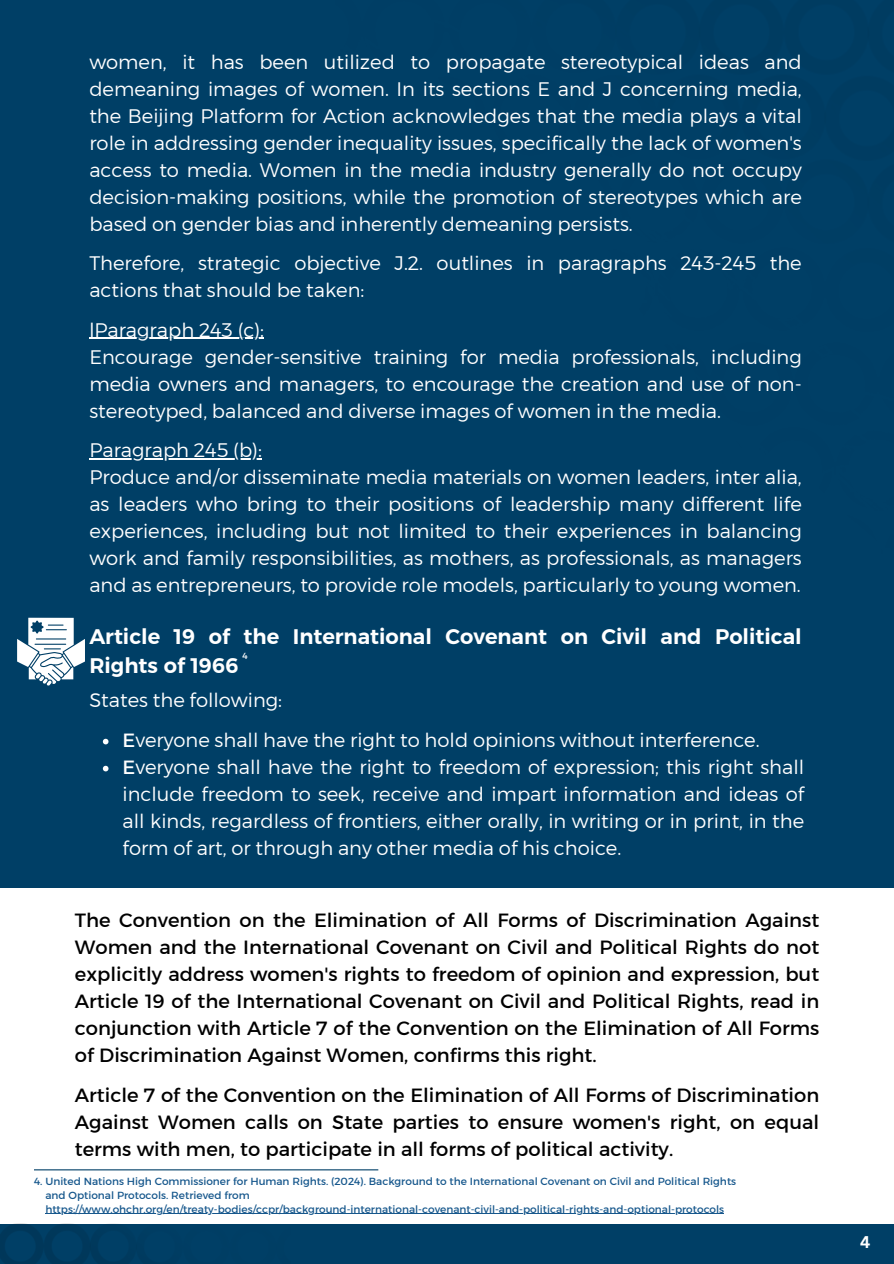
<style>
.page{position:relative;width:894px;height:1264px;background:#fff}
.page>*{position:absolute;margin:0;border:0;box-sizing:border-box;transform-origin:0 0}
.t1{font:700 21px/29.2px "Kief Montaser Semi";color:#fff}
.t2{font:19.5px/27px "Kief Montaser Light";color:#fff}
.t3{font:19.5px/27px "Kief Montaser Regular";color:#000;text-align:justify}
.t4{font:700 16.5px "Canva Sans";color:#fff}
.t5{font:10.5px/14px "Kief Montaser Regular";color:#16578c}
.t6{font:9px "Kief Montaser Regular";color:#fff}
.s1{font-family:"Kief Montaser Regular"}
</style>
<div class="page">
<div style="left:0;top:0;width:893px;height:887px;background:#003f66"></div>
<hr style="left:94px;top:338px;width:170px;height:1px;background:#fff">
<hr style="left:89px;top:458px;width:173px;height:1px;background:#fff">
<svg style="left:103px;top:738px;width:5px;height:6px"></svg>
<svg style="left:103px;top:765px;width:5px;height:6px"></svg>
<div style="left:0;top:1223px;width:893px;height:40px;background:#003f66"></div>
<svg style="left:17px;top:617px;width:67px;height:68px"></svg>
<img style="left:0;top:1223px;width:291px;height:39px">
<hr style="left:34px;top:1169px;width:344px;height:1px;background:#003f66">
<hr style="left:45px;top:1213px;width:679px;height:1px;background:#16578c">
<p class="t2" style="left:89px;top:48px;width:713px;text-align:justify">women, it has been utilized to propagate stereotypical ideas and demeaning images of women. In its sections E and J concerning media, the Beijing Platform for Action acknowledges that the media plays a vital role in addressing gender inequality issues, specifically the lack of women's access to media. Women in the media industry generally do not occupy decision-making positions, while the promotion of stereotypes which are based on gender bias and inherently demeaning persists.</p>
<p class="t2" style="left:89px;top:250px;width:713px">Therefore, strategic objective J.2. outlines in paragraphs 243-245 the actions that should be taken:</p>
<p class="t2" style="left:89px;top:316px;width:713px">اParagraph 243 (c):<br>Encourage gender-sensitive training for media professionals, including media owners and managers, to encourage the creation and use of non&shy;stereotyped, balanced and diverse images of women in the media.</p>
<p class="t2" style="left:89px;top:436px;width:713px">Paragraph 245 (b):<br>Produce and/or disseminate media materials on women leaders, inter alia, as leaders who bring to their positions of leadership many different life experiences, including but not limited to their experiences in balancing work and family responsibilities, as mothers, as professionals, as managers and as entrepreneurs, to provide role models, particularly to young women.</p>
<p class="t1" style="left:89px;top:621px;width:713px">Article 19 of the International Covenant on Civil and Political<br>Rights of 1966</p>
<p class="t6" style="left:242px;top:649px;width:7px">4</p>
<p class="t2" style="left:122px;top:680px;width:638px;line-height:39.3px;text-indent:-33px">States the following:<br><span class="s1">E</span>veryone shall have the right to hold opinions without interference.</p>
<p class="t2" style="left:122px;top:753px;width:683px;text-align:justify"><span class="s1">E</span>veryone shall have the right to freedom of expression; this right shall include freedom to seek, receive and impart information and ideas of all kinds, regardless of frontiers, either orally, in writing or in print, in the form of art, or through any other media of his choice.</p>
<p class="t3" style="left:75px;top:906px;width:745px">The Convention on the Elimination of All Forms of Discrimination Against Women and the International Covenant on Civil and Political Rights do not explicitly address women's rights to freedom of opinion and expression, but Article 19 of the International Covenant on Civil and Political Rights, read in conjunction with Article 7 of the Convention on the Elimination of All Forms of Discrimination Against Women, confirms this right.</p>
<p class="t3" style="left:75px;top:1080px;width:745px">Article 7 of the Convention on the Elimination of All Forms of Discrimination Against Women calls on State parties to ensure women's right, on equal terms with men, to participate in all forms of political activity.</p>
<p class="t5" style="left:45px;top:1173px;width:692px;text-indent:-11px">4. United Nations High Commissioner for Human Rights. (2024). Background to the International Covenant on Civil and Political Rights and Optional Protocols. Retrieved from https://www.ohchr.org/en/treaty-bodies/ccpr/background-international-covenant-civil-and-political-rights-and-optional-protocols</p>
<p class="t4" style="left:859px;top:1230px;width:12px">4</p>
</div>
